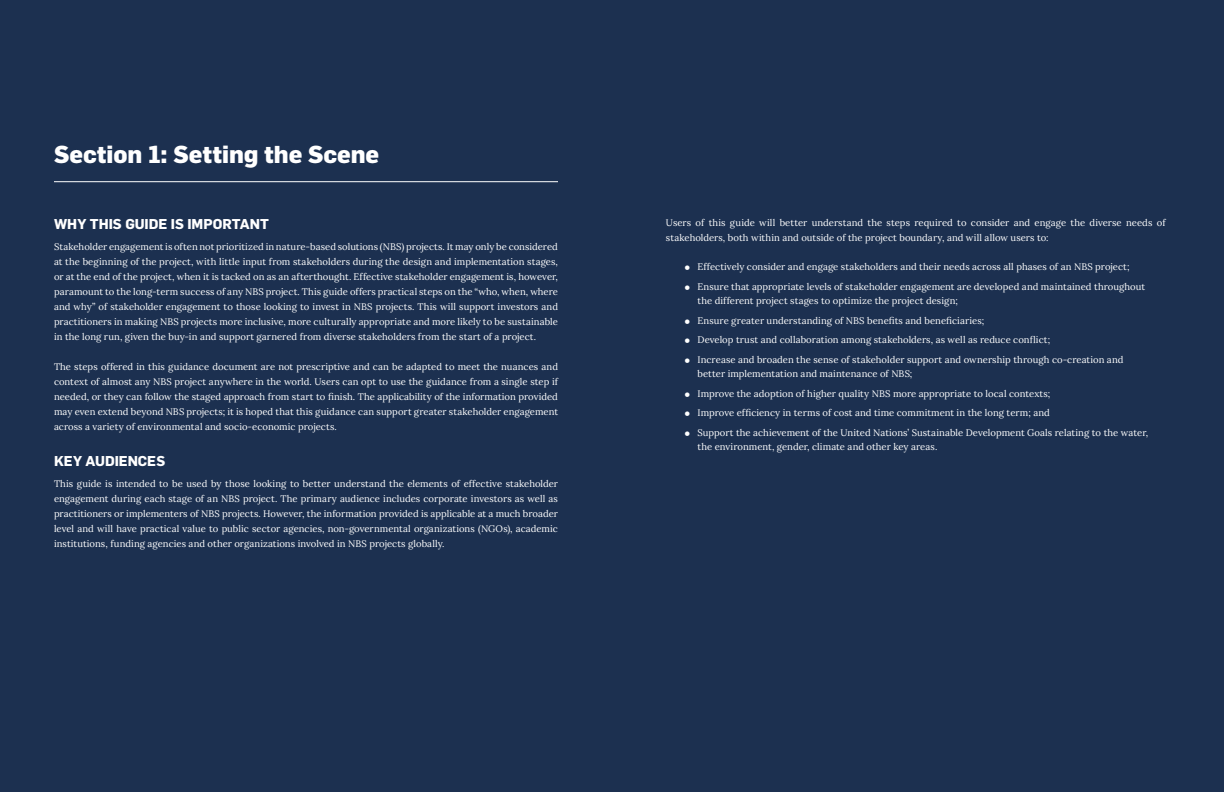
<style>
.page{position:relative;width:1224px;height:792px;background:#1c3050}
.page>*{position:absolute;margin:0;border:0;box-sizing:border-box;transform-origin:0 0}
.t1{font:800 24px "Flama";color:#fff}
.t2{font:700 14px "Flama";color:#fff}
.t3{font:9.5px/15px "Lora";color:#fff}
</style>
<div class="page">
<hr style="left:54px;top:181px;width:504px;height:1px;background:#fff">
<h1 class="t1" style="left:54px;top:140px;width:327px">Section 1: Setting the Scene</h1>
<h2 class="t2" style="left:54px;top:215px;width:216px">WHY THIS GUIDE IS IMPORTANT</h2>
<p class="t3" style="left:54px;top:239px;width:506px;text-align:justify">Stakeholder engagement is often not prioritized in nature-based solutions (NBS) projects. It may only be considered at the beginning of the project, with little input from stakeholders during the design and implementation stages, or at the end of the project, when it is tacked on as an afterthought. Effective stakeholder engagement is, however, paramount to the long-term success of any NBS project. This guide offers practical steps on the “who, when, where and why” of stakeholder engagement to those looking to invest in NBS projects. This will support investors and practitioners in making NBS projects more inclusive, more culturally appropriate and more likely to be sustainable in the long run, given the buy-in and support garnered from diverse stakeholders from the start of a project.</p>
<p class="t3" style="left:54px;top:359px;width:506px;text-align:justify">The steps offered in this guidance document are not prescriptive and can be adapted to meet the nuances and context of almost any NBS project anywhere in the world. Users can opt to use the guidance from a single step if needed, or they can follow the staged approach from start to finish. The applicability of the information provided may even extend beyond NBS projects; it is hoped that this guidance can support greater stakeholder engagement across a variety of environmental and socio-economic projects.</p>
<h2 class="t2" style="left:54px;top:452px;width:113px">KEY AUDIENCES</h2>
<p class="t3" style="left:54px;top:476px;width:506px;text-align:justify">This guide is intended to be used by those looking to better understand the elements of effective stakeholder engagement during each stage of an NBS project. The primary audience includes corporate investors as well as practitioners or implementers of NBS projects. However, the information provided is applicable at a much broader level and will have practical value to public sector agencies, non-governmental organizations (NGOs), academic institutions, funding agencies and other organizations involved in NBS projects globally.</p>
<p class="t3" style="left:666px;top:214px;width:501px">Users of this guide will better understand the steps required to consider and engage the diverse needs of stakeholders, both within and outside of the project boundary, and will allow users to:</p>
<p class="t3" style="left:684px;top:256px;width:463px;line-height:19.5px">⚫ Effectively consider and engage stakeholders and their needs across all phases of an NBS project;<br>⚫ Ensure that appropriate levels of stakeholder engagement are developed and maintained throughout</p>
<p class="t3" style="left:684px;top:290px;width:441px;line-height:19.5px;text-indent:13px">the different project stages to optimize the project design;<br>⚫ Ensure greater understanding of NBS benefits and beneficiaries;<br>⚫ Develop trust and collaboration among stakeholders, as well as reduce conflict;<br>⚫ Increase and broaden the sense of stakeholder support and ownership through co-creation and</p>
<p class="t3" style="left:684px;top:363px;width:466px;line-height:19.5px;text-indent:13px">better implementation and maintenance of NBS;<br>⚫ Improve the adoption of higher quality NBS more appropriate to local contexts;<br>⚫ Improve efficiency in terms of cost and time commitment in the long term; and<br>⚫ Support the achievement of the United Nations’ Sustainable Development Goals relating to the water,</p>
<p class="t3" style="left:698px;top:439px;width:241px">the environment, gender, climate and other key areas.</p>
</div>
